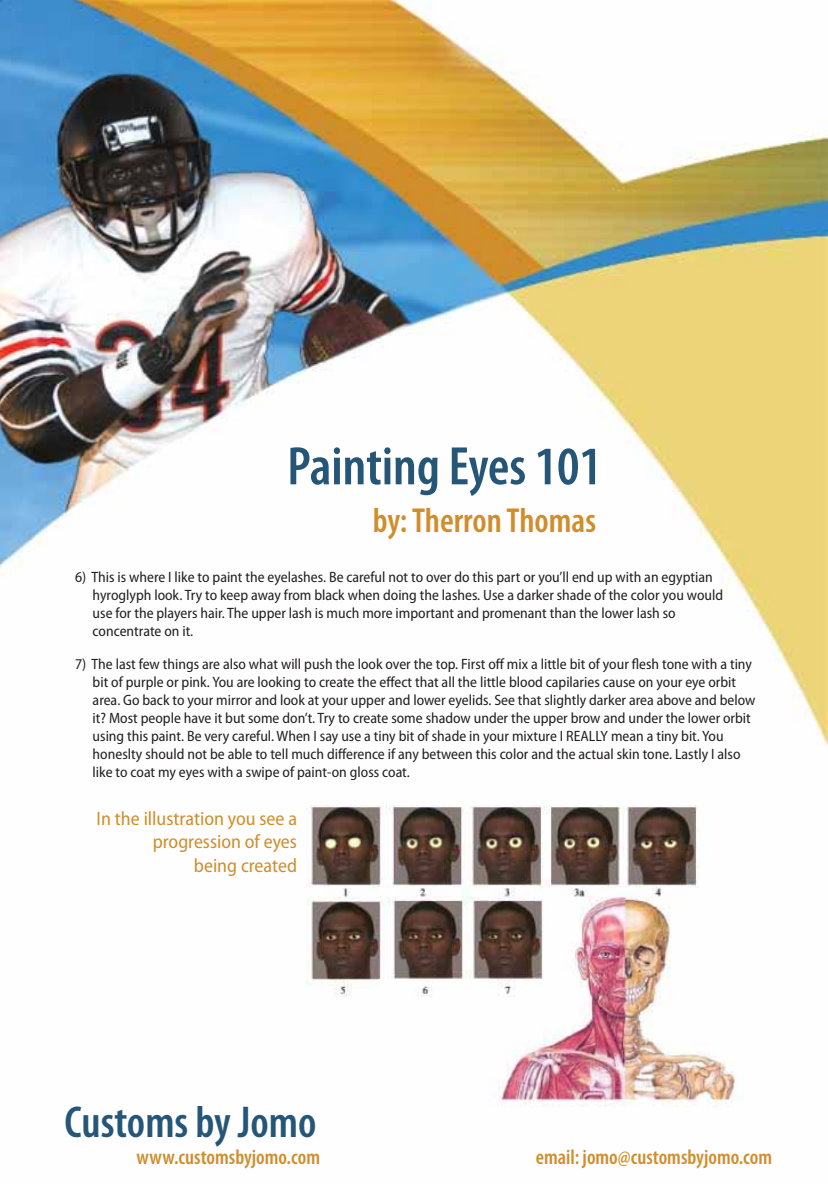
<style>
.page{position:relative;width:828px;height:1184px;background:#fff}
.page>*{position:absolute;margin:0;border:0;box-sizing:border-box;transform-origin:0 0}
.t1{font:600 condensed 54.6px "Myriad Pro";color:#265677}
.t2{font:600 condensed 44.85px "Myriad Pro";color:#265677}
.t3{font:600 condensed 34.8px "Myriad Pro";color:#d08e2b}
.t4{font:600 condensed 21px "Myriad Pro";color:#d08e2b}
.t5{font:semi-condensed 19.5px/23.4px "Myriad Pro";color:#d08e2b;text-align:right}
.t6{font:semi-condensed 15px/18px "Myriad Pro";color:#231f20}
</style>
<div class="page">
<img style="left:0;top:0;width:828px;height:806px">
<img style="left:306px;top:806px;width:432px;height:301px">
<p class="t1" style="left:287px;top:433px;width:316px">Painting Eyes 101</p>
<p class="t3" style="left:373px;top:499px;width:225px">by: Therron Thomas</p>
<p class="t6" style="left:93px;top:569px;width:632px;text-indent:-18px">6) This is where I like to paint the eyelashes. Be careful not to over do this part or you’ll end up with an egyptian hyroglyph look. Try to keep away from black when doing the lashes. Use a darker shade of the color you would use for the players hair. The upper lash is much more important and promenant than the lower lash so concentrate on it.</p>
<p class="t6" style="left:93px;top:656px;width:664px;text-indent:-18px">7) The last few things are also what will push the look over the top. First off mix a little bit of your flesh tone with a tiny bit of purple or pink. You are looking to create the effect that all the little blood capilaries cause on your eye orbit area. Go back to your mirror and look at your upper and lower eyelids. See that slightly darker area above and below it? Most people have it but some don’t. Try to create some shadow under the upper brow and under the lower orbit using this paint. Be very careful. When I say use a tiny bit of shade in your mixture I REALLY mean a tiny bit. You honeslty should not be able to tell much difference if any between this color and the actual skin tone. Lastly I also like to coat my eyes with a swipe of paint-on gloss coat.</p>
<p class="t5" style="left:97px;top:808px;width:202px">In the illustration you see a progression of eyes<br>being created</p>
<p class="t2" style="left:65px;top:1095px;width:253px">Customs by Jomo</p>
<p class="t4" style="left:137px;top:1144px;width:185px">www.customsbyjomo.com</p>
<p class="t4" style="left:536px;top:1144px;width:238px">email: jomo@customsbyjomo.com</p>
</div>
